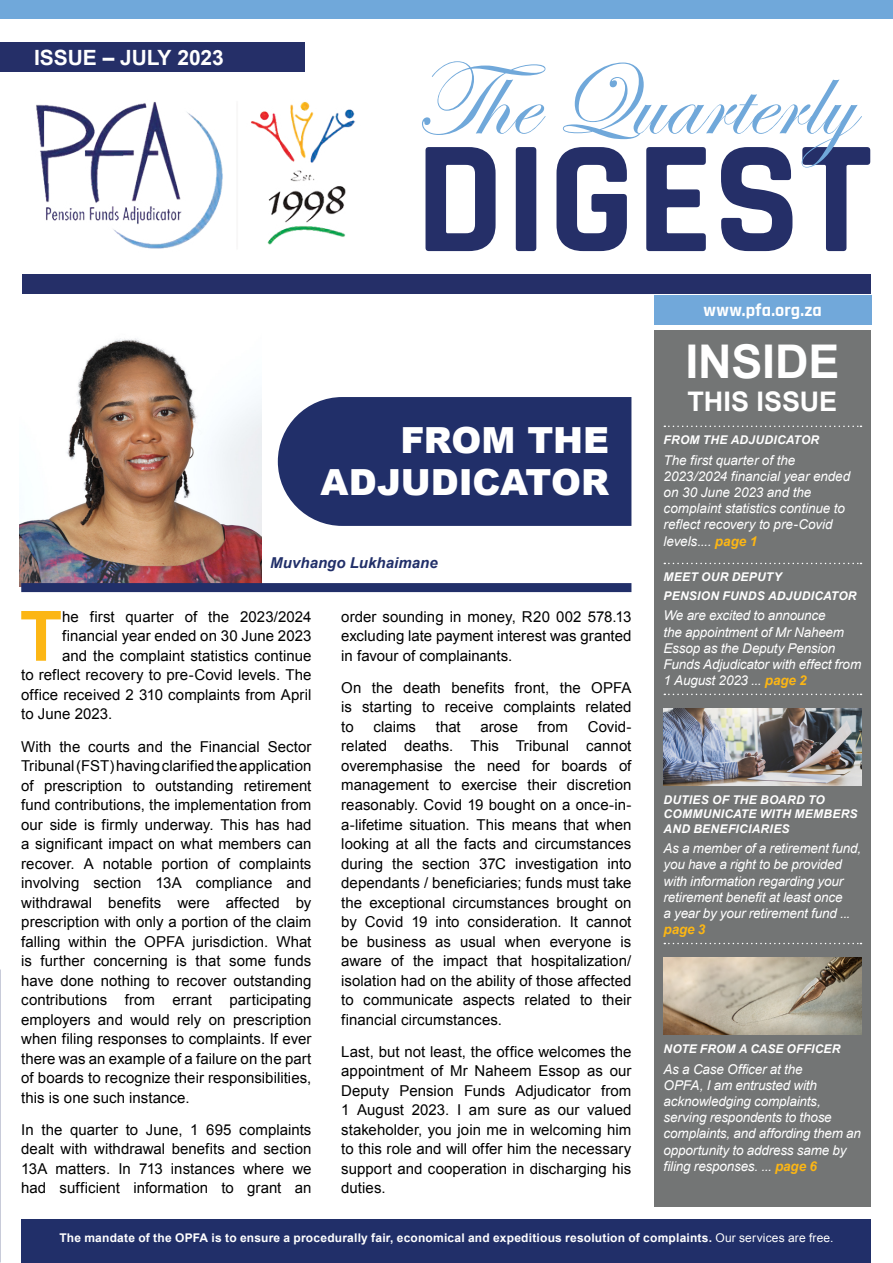
<style>
.page{position:relative;width:893px;height:1263px;background:#fff}
.page>*{position:absolute;margin:0;border:0;box-sizing:border-box;transform-origin:0 0}
.t1{font:700 161.7px "Rajdhani";color:#252f68}
.t2{font:106.5px "Edwardian Script ITC";color:#70a8da}
.t3{font:700 69.45px "Arial";color:#fcb614}
.t4{font:700 46.5px "Arial";letter-spacing:-.005em;color:#fff}
.t5{font:900 36px/42.2px "Arial";letter-spacing:-.005em;color:#fff;text-align:right}
.t6{font:700 27px "Arial";letter-spacing:-.005em;color:#fff}
.t7{font:700 21px "Arial";letter-spacing:-.005em;color:#fff}
.t8{font:700 18px "Rajdhani";letter-spacing:.015em;color:#fff}
.t9{font:15px/19.5px "Arial";letter-spacing:.005em;color:#000;text-align:justify}
.t10{font:italic 700 15px "Arial";color:#212f69}
.t11{font:italic 13.5px/16.2px "Arial";letter-spacing:-.01em;color:#fff}
.t12{font:italic 700 13.5px "Arial";color:#fcb614}
.t13{font:italic 700 12px/14.4px "Arial";letter-spacing:.02em;color:#fff}
.t14{font:700 12px "Arial";letter-spacing:.015em;color:#fff}
.s1{font-weight:700;color:#fcb614}
.s2{font-weight:400}
</style>
<div class="page">
<div style="left:654px;top:330px;width:217px;height:877px;background:#707272"></div>
<div style="left:21px;top:1220px;width:850px;height:43px;background:#212f69"></div>
<img style="left:36px;top:101px;width:319px;height:148px">
<div style="left:0;top:43px;width:305px;height:29px;background:#252f68"></div>
<div style="left:654px;top:296px;width:218px;height:29px;background:#71a8da"></div>
<div style="left:22px;top:274px;width:849px;height:19px;background:#252f68"></div>
<div style="left:0;top:0;width:893px;height:19px;background:#70a8da"></div>
<svg style="left:664px;top:426px;width:197px;height:1px"></svg>
<svg style="left:664px;top:563px;width:197px;height:1px"></svg>
<svg style="left:664px;top:694px;width:197px;height:1px"></svg>
<svg style="left:664px;top:943px;width:197px;height:1px"></svg>
<img style="left:664px;top:709px;width:197px;height:76px">
<img style="left:664px;top:958px;width:197px;height:76px">
<img style="left:19px;top:338px;width:242px;height:249px">
<div style="left:278px;top:397px;width:353px;height:129px;background:#212f69"></div>
<div style="left:21px;top:583px;width:610px;height:9px;background:#212f69"></div>
<h3 class="t7" style="left:34px;top:44px;width:191px">ISSUE – JULY 2023</h3>
<h2 class="t2" style="left:414px;top:42px;width:440px">The Quarterly</h2>
<h1 class="t1" style="left:415px;top:101px;width:459px">DIGEST</h1>
<p class="t8" style="left:704px;top:299px;width:120px">www.pfa.org.za</p>
<h3 class="t4" style="left:685px;top:331px;width:155px">INSIDE</h3>
<h3 class="t6" style="left:688px;top:383px;width:151px">THIS ISSUE</h3>
<h3 class="t5" style="left:321px;top:418px;width:290px">FROM THE<br>ADJUDICATOR</h3>
<p class="t10" style="left:270px;top:553px;width:169px">Muvhango Lukhaimane</p>
<h3 class="t3" style="left:20px;top:591px;width:44px">T</h3>
<p class="t9" style="left:62px;top:607px;width:251px">he first quarter of the 2023/2024</p>
<p class="t9" style="left:62px;top:626px;width:251px">financial year ended on 30 June 2023</p>
<p class="t9" style="left:62px;top:646px;width:251px">and the complaint statistics continue</p>
<p class="t9" style="left:21px;top:665px;width:292px">to reflect recovery to pre-Covid levels. The</p>
<p class="t9" style="left:21px;top:685px;width:292px">office received 2 310 complaints from April</p>
<p class="t9" style="left:21px;top:704px;width:93px">to June 2023.</p>
<p class="t9" style="left:21px;top:737px;width:292px">With the courts and the Financial Sector Tribunal (FST) having clarified the application of prescription to outstanding retirement fund contributions, the implementation from our side is firmly underway. This has had a significant impact on what members can recover. A notable portion of complaints involving section 13A compliance and withdrawal benefits were affected by prescription with only a portion of the claim falling within the OPFA jurisdiction. What is further concerning is that some funds have done nothing to recover outstanding contributions from errant participating employers and would rely on prescription when filing responses to complaints. If ever there was an example of a failure on the part of boards to recognize their responsibilities, this is one such instance.</p>
<p class="t9" style="left:21px;top:1120px;width:292px">In the quarter to June, 1 695 complaints dealt with withdrawal benefits and section 13A matters. In 713 instances where we had sufficient information to grant an</p>
<p class="t9" style="left:341px;top:607px;width:292px">order sounding in money, R20 002 578.13 excluding late payment interest was granted in favour of complainants.</p>
<p class="t9" style="left:341px;top:678px;width:292px">On the death benefits front, the OPFA is starting to receive complaints related to</p>
<p class="t9" style="left:341px;top:717px;width:292px;text-indent:246px">Covid&shy;related deaths. This Tribunal cannot overemphasise the need for boards of management to exercise their discretion reasonably. Covid 19 bought on a once-in&shy;a-lifetime situation. This means that when looking at all the facts and circumstances during the section 37C investigation into dependants / beneficiaries; funds must take the exceptional circumstances brought on by Covid 19 into consideration. It cannot be business as usual when everyone is aware of the impact that hospitalization/ isolation had on the ability of those affected to communicate aspects related to their financial circumstances.</p>
<p class="t9" style="left:341px;top:1042px;width:292px">Last, but not least, the office welcomes the appointment of Mr Naheem Essop as our Deputy Pension Funds Adjudicator from 1 August 2023. I am sure as our valued stakeholder, you join me in welcoming him to this role and will offer him the necessary support and cooperation in discharging his duties.</p>
<p class="t9" style="left:373px;top:717px;width:44px">claims</p>
<p class="t9" style="left:436px;top:717px;width:27px">that</p>
<p class="t9" style="left:480px;top:717px;width:39px">arose</p>
<p class="t9" style="left:538px;top:717px;width:32px">from</p>
<p class="t13" style="left:664px;top:433px;width:157px">FROM THE ADJUDICATOR</p>
<p class="t11" style="left:664px;top:452px;width:188px">The first quarter of the<br>2023/2024 financial year ended on 30 June 2023 and the complaint statistics continue to reflect recovery to pre-Covid levels.... <span class="s1">page 1</span></p>
<p class="t13" style="left:664px;top:568px;width:195px;line-height:18.6px">MEET OUR DEPUTY<br>PENSION FUNDS ADJUDICATOR</p>
<p class="t11" style="left:664px;top:608px;width:199px">We are excited to announce<br>the appointment of Mr Naheem<br>Essop as the Deputy Pension<br>Funds Adjudicator with effect from<br>1 August 2023 ... <span class="s1">page 2</span></p>
<p class="t13" style="left:664px;top:793px;width:195px">DUTIES OF THE BOARD TO<br>COMMUNICATE WITH MEMBERS<br>AND BENEFICIARIES</p>
<p class="t11" style="left:664px;top:841px;width:199px">As a member of a retirement fund, you have a right to be provided with information regarding your retirement benefit at least once<br>a year by your retirement fund ...</p>
<p class="t12" style="left:664px;top:921px;width:43px">page 3</p>
<p class="t13" style="left:664px;top:1042px;width:178px">NOTE FROM A CASE OFFICER</p>
<p class="t11" style="left:664px;top:1061px;width:199px">As a Case Officer at the<br>OPFA, I am entrusted with acknowledging complaints, serving respondents to those complaints, and affording them an opportunity to address same by filing responses. ... <span class="s1">page 6</span></p>
<p class="t14" style="left:59px;top:1230px;width:776px">The mandate of the OPFA is to ensure a procedurally fair, economical and expeditious resolution of complaints. <span class="s2">Our services are free.</span></p>
</div>
